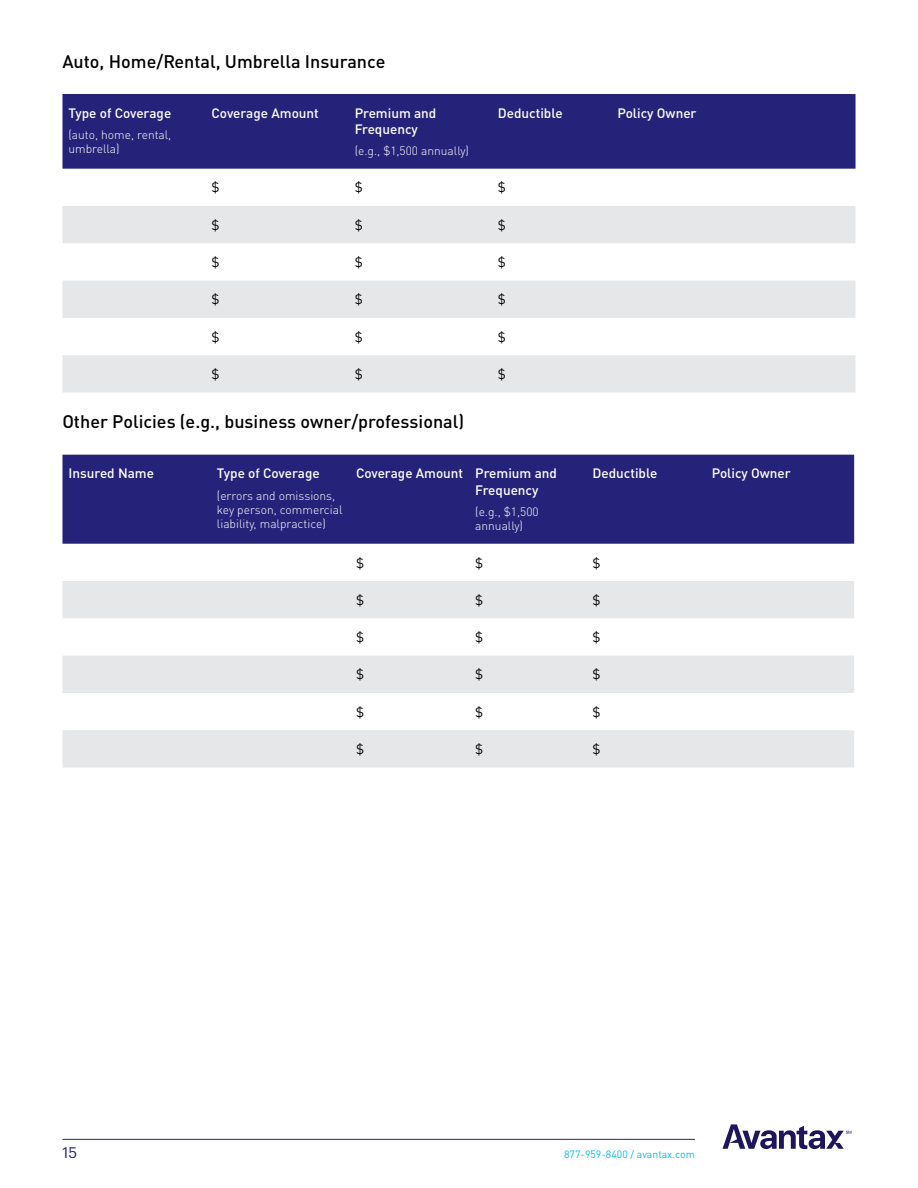
<style>
.page{position:relative;width:918px;height:1188px;background:#fff}
.page>*{position:absolute;margin:0;border:0;box-sizing:border-box;transform-origin:0 0}
.t1{font:500 18px "DIN Pro";color:#000}
.t2{font:15px "Graphik";color:#252379}
.t3{font:500 13.5px/16.2px "DIN Pro";color:#fff}
.t4{font:13.5px "DIN Pro";color:#000}
.t5{font:300 12px/14.4px "DIN Pro";color:#fff}
.t6{font:10.5px "DIN Pro";color:#00bedf}
</style>
<div class="page">
<hr style="left:62px;top:1139px;width:633px;height:1px;background:#252379">
<svg style="left:723px;top:1124px;width:128px;height:25px"></svg>
<div style="left:62px;top:94px;width:794px;height:75px;background:#252379"></div>
<svg style="left:62px;top:206px;width:794px;height:187px;fill:#e6e7e8"></svg>
<div style="left:62px;top:455px;width:792px;height:89px;background:#252379"></div>
<svg style="left:62px;top:581px;width:792px;height:187px;fill:#e6e7e8"></svg>
<h1 class="t1" style="left:62px;top:47px;width:324px">Auto, Home/Rental, Umbrella Insurance</h1>
<p class="t3" style="left:68px;top:104px;width:104px">Type of Coverage</p>
<p class="t5" style="left:68px;top:127px;width:104px">(auto, home, rental, umbrella)</p>
<p class="t3" style="left:212px;top:104px;width:109px">Coverage Amount</p>
<p class="t3" style="left:355px;top:104px;width:83px">Premium and<br>Frequency</p>
<p class="t5" style="left:355px;top:143px;width:116px">(e.g., $1,500 annually)</p>
<p class="t3" style="left:498px;top:104px;width:66px">Deductible</p>
<p class="t3" style="left:617px;top:104px;width:81px">Policy Owner</p>
<p class="t4" style="left:212px;top:177px;width:10px">$</p>
<p class="t4" style="left:355px;top:177px;width:10px">$</p>
<p class="t4" style="left:498px;top:177px;width:10px">$</p>
<p class="t4" style="left:212px;top:215px;width:10px">$</p>
<p class="t4" style="left:355px;top:215px;width:10px">$</p>
<p class="t4" style="left:498px;top:215px;width:10px">$</p>
<p class="t4" style="left:212px;top:252px;width:10px">$</p>
<p class="t4" style="left:355px;top:252px;width:10px">$</p>
<p class="t4" style="left:498px;top:252px;width:10px">$</p>
<p class="t4" style="left:212px;top:289px;width:10px">$</p>
<p class="t4" style="left:355px;top:289px;width:10px">$</p>
<p class="t4" style="left:498px;top:289px;width:10px">$</p>
<p class="t4" style="left:212px;top:327px;width:10px">$</p>
<p class="t4" style="left:355px;top:327px;width:10px">$</p>
<p class="t4" style="left:498px;top:327px;width:10px">$</p>
<p class="t4" style="left:212px;top:364px;width:10px">$</p>
<p class="t4" style="left:355px;top:364px;width:10px">$</p>
<p class="t4" style="left:498px;top:364px;width:10px">$</p>
<h1 class="t1" style="left:62px;top:408px;width:403px">Other Policies (e.g., business owner/professional)</h1>
<p class="t3" style="left:68px;top:465px;width:87px">Insured Name</p>
<p class="t3" style="left:217px;top:465px;width:104px">Type of Coverage</p>
<p class="t5" style="left:217px;top:487px;width:127px">(errors and omissions, key person, commercial liability, malpractice)</p>
<p class="t3" style="left:475px;top:465px;width:83px;text-indent:-119px">Coverage Amount Premium and<br>Frequency</p>
<p class="t5" style="left:475px;top:504px;width:65px">(e.g., $1,500 annually)</p>
<p class="t3" style="left:592px;top:465px;width:66px">Deductible</p>
<p class="t3" style="left:712px;top:465px;width:81px">Policy Owner</p>
<p class="t4" style="left:356px;top:552px;width:10px">$</p>
<p class="t4" style="left:475px;top:552px;width:10px">$</p>
<p class="t4" style="left:592px;top:552px;width:10px">$</p>
<p class="t4" style="left:356px;top:590px;width:10px">$</p>
<p class="t4" style="left:475px;top:590px;width:10px">$</p>
<p class="t4" style="left:592px;top:590px;width:10px">$</p>
<p class="t4" style="left:356px;top:627px;width:10px">$</p>
<p class="t4" style="left:475px;top:627px;width:10px">$</p>
<p class="t4" style="left:592px;top:627px;width:10px">$</p>
<p class="t4" style="left:356px;top:664px;width:10px">$</p>
<p class="t4" style="left:475px;top:664px;width:10px">$</p>
<p class="t4" style="left:592px;top:664px;width:10px">$</p>
<p class="t4" style="left:356px;top:702px;width:10px">$</p>
<p class="t4" style="left:475px;top:702px;width:10px">$</p>
<p class="t4" style="left:592px;top:702px;width:10px">$</p>
<p class="t4" style="left:356px;top:739px;width:10px">$</p>
<p class="t4" style="left:475px;top:739px;width:10px">$</p>
<p class="t4" style="left:592px;top:739px;width:10px">$</p>
<p class="t2" style="left:62px;top:1141px;width:16px">15</p>
<p class="t6" style="left:564px;top:1146px;width:132px">877-959-8400 / avantax.com</p>
</div>
